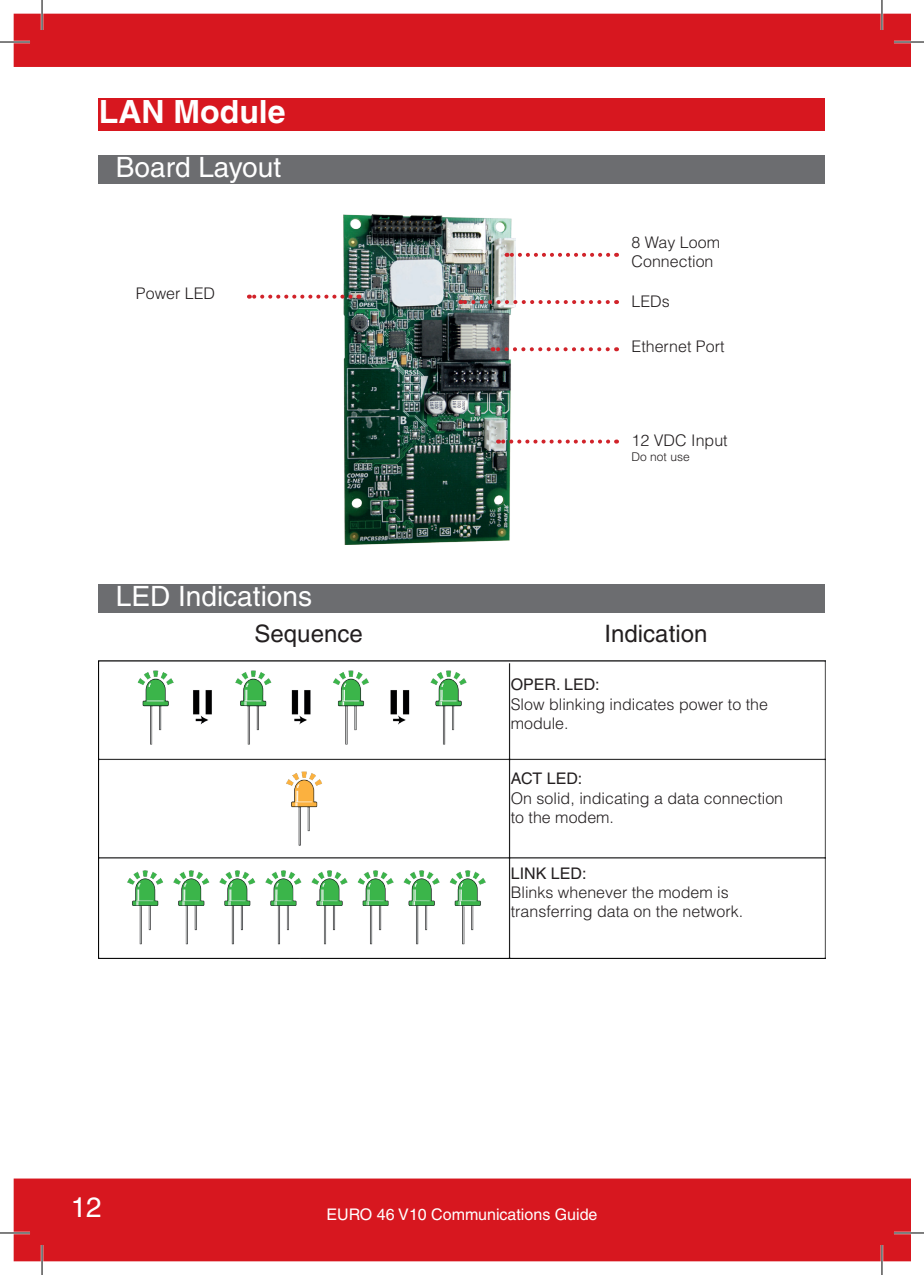
<style>
.page{position:relative;width:924px;height:1275px;background:#fff}
.page>*{position:absolute;margin:0;border:0;box-sizing:border-box;transform-origin:0 0}
.t1{font:700 32px "Helvetica";color:#fff}
.t2{font:28px "Helvetica";color:#fff}
.t3{font:24px "Helvetica";color:#231f20}
.t4{font:300 16px/19.2px "Helvetica";color:#231f20}
.t5{font:16px "Helvetica";color:#fff}
.t6{font:16px "Helvetica";color:#231f20}
.t7{font:300 12px "Helvetica";color:#231f20}
</style>
<div class="page">
<div style="left:14px;top:1178px;width:895px;height:83px;background:#d7171f"></div>
<div style="left:14px;top:14px;width:895px;height:53px;background:#d7171f"></div>
<div style="left:99px;top:99px;width:725px;height:32px;background:#d7171f"></div>
<div style="left:99px;top:155px;width:725px;height:28px;background:#6c6d70"></div>
<div style="left:99px;top:584px;width:725px;height:28px;background:#6c6d70"></div>
<img style="left:343px;top:215px;width:172px;height:329px">
<svg style="left:506px;top:253px;width:102px;height:4px"></svg>
<svg style="left:460px;top:300px;width:147px;height:4px"></svg>
<svg style="left:492px;top:347px;width:115px;height:4px"></svg>
<svg style="left:498px;top:439px;width:110px;height:4px"></svg>
<svg style="left:249px;top:295px;width:101px;height:4px"></svg>
<img style="left:99px;top:661px;width:725px;height:297px">
<hr style="left:0;top:41px;width:30px;height:2px;background:#fff">
<hr style="left:893px;top:41px;width:30px;height:2px;background:#fff">
<hr style="left:0;top:1231px;width:30px;height:3px;background:#fff">
<hr style="left:893px;top:1231px;width:30px;height:3px;background:#fff">
<hr style="left:41px;top:0;width:2px;height:30px;background:#fff">
<hr style="left:41px;top:1245px;width:2px;height:30px;background:#fff">
<hr style="left:880px;top:0;width:2px;height:30px;background:#fff">
<hr style="left:880px;top:1245px;width:2px;height:30px;background:#fff">
<hr style="left:0;top:42px;width:30px;height:1px;background:#000">
<hr style="left:893px;top:42px;width:30px;height:1px;background:#000">
<hr style="left:0;top:1232px;width:30px;height:1px;background:#000">
<hr style="left:893px;top:1232px;width:30px;height:1px;background:#000">
<hr style="left:42px;top:0;width:1px;height:30px;background:#000">
<hr style="left:42px;top:1245px;width:1px;height:30px;background:#000">
<hr style="left:881px;top:0;width:1px;height:30px;background:#000">
<hr style="left:881px;top:1245px;width:1px;height:30px;background:#000">
<h1 class="t1" style="left:99px;top:93px;width:188px">LAN Module</h1>
<h2 class="t2" style="left:116px;top:151px;width:167px">Board Layout</h2>
<p class="t4" style="left:136px;top:283px;width:81px">Power LED</p>
<p class="t4" style="left:631px;top:232px;width:90px">8 Way Loom<br>Connection</p>
<p class="t4" style="left:631px;top:291px;width:40px">LEDs</p>
<p class="t4" style="left:631px;top:336px;width:95px">Ethernet Port</p>
<p class="t4" style="left:631px;top:430px;width:98px">12 VDC Input</p>
<p class="t7" style="left:631px;top:449px;width:60px">Do not use</p>
<h2 class="t2" style="left:116px;top:580px;width:198px">LED Indications</h2>
<h3 class="t3" style="left:254px;top:619px;width:110px">Sequence</h3>
<h3 class="t3" style="left:604px;top:619px;width:104px">Indication</h3>
<p class="t6" style="left:510px;top:675px;width:90px">OPER. LED:</p>
<p class="t4" style="left:510px;top:694px;width:258px">Slow blinking indicates power to the module.</p>
<p class="t6" style="left:510px;top:769px;width:73px">ACT LED:</p>
<p class="t4" style="left:510px;top:788px;width:274px">On solid, indicating a data connection to the modem.</p>
<p class="t6" style="left:510px;top:863px;width:77px">LINK LED:</p>
<p class="t4" style="left:510px;top:882px;width:234px">Blinks whenever the modem is transferring data on the network.</p>
<h2 class="t2" style="left:71px;top:1191px;width:33px">12</h2>
<p class="t5" style="left:326px;top:1205px;width:272px">EURO 46 V10 Communications Guide</p>
</div>
